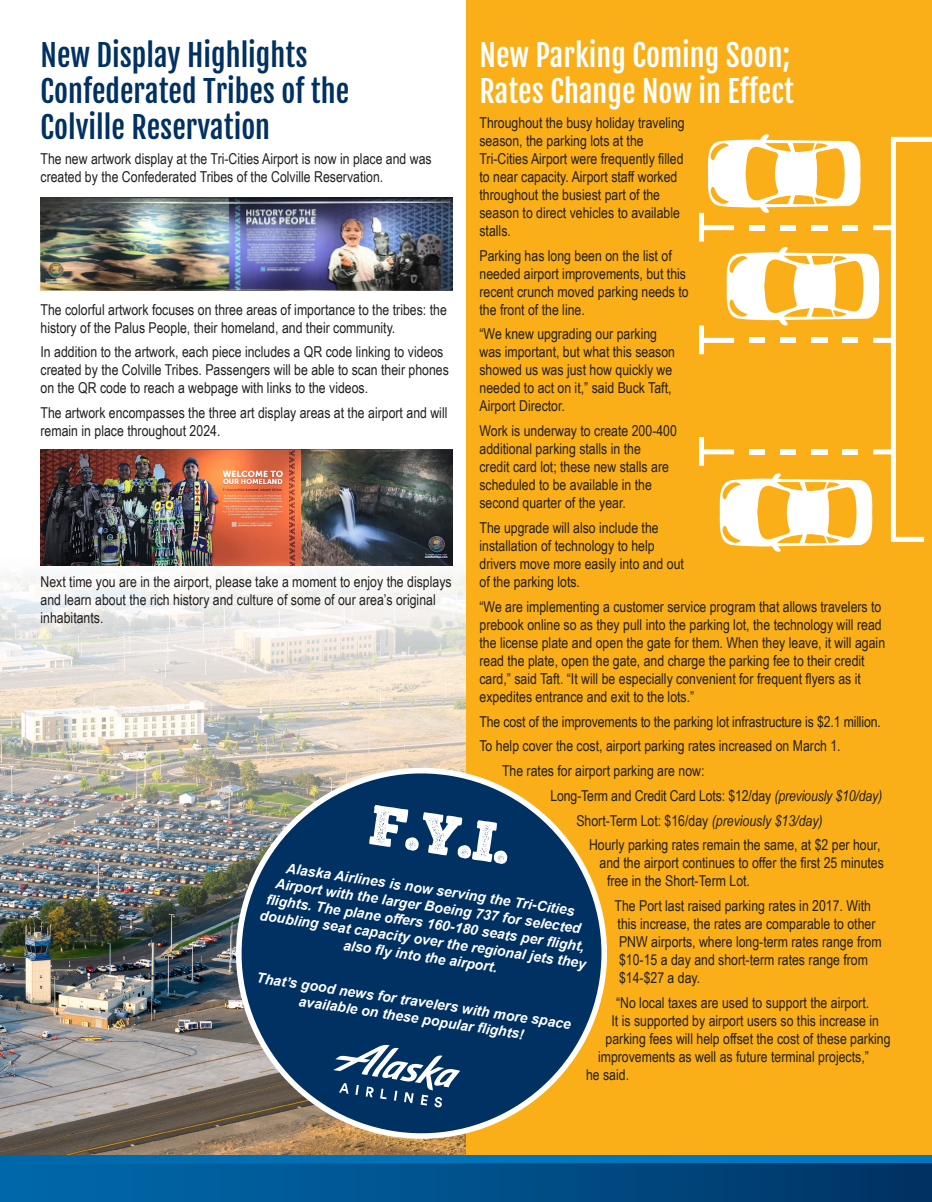
<style>
.page{position:relative;width:932px;height:1202px;background:#fff}
.page>*{position:absolute;margin:0;border:0;box-sizing:border-box;transform-origin:0 0}
.Section_Titles{font:30px/36px "Fjalla One";color:#003163}
.Section_Titles-2{font:30px/36px "Fjalla One";color:#fff}
.Main_Body_Text{font:15px/18px "Arial Narrow";color:#231f20}
.Main_Body_Text-2{font:italic 700 14.1px/16.8px "Arial";color:#fff;text-align:center}
.s1{font-style:italic}
</style>
<div class="page">
<img style="left:0;top:288px;width:466px;height:867px">
<div style="left:466px;top:0;width:466px;height:1162px;background:#faaf18"></div>
<svg style="left:219px;top:751px;width:388px;height:397px"></svg>
<svg style="left:369px;top:804px;width:138px;height:60px"></svg>
<svg style="left:333px;top:1044px;width:127px;height:63px"></svg>
<img style="left:40px;top:450px;width:412px;height:115px">
<img style="left:40px;top:197px;width:412px;height:93px">
<svg style="left:699px;top:134px;width:232px;height:418px"></svg>
<div style="left:749px;top:225px;width:16px;height:5px;background:#fff"></div>
<div style="left:780px;top:225px;width:16px;height:5px;background:#fff"></div>
<div style="left:810px;top:225px;width:17px;height:5px;background:#fff"></div>
<div style="left:841px;top:225px;width:16px;height:5px;background:#fff"></div>
<div style="left:0;top:1162px;width:932px;height:40px;background:linear-gradient(to right,#006baf,#003465)"></div>
<svg style="left:0;top:1155px;width:932px;height:7px;background:#0072b8"></svg>
<p class="Section_Titles" style="left:40px;top:37px;width:310px">New Display Highlights<br>Confederated Tribes of the<br>Colville Reservation</p>
<p class="Main_Body_Text" style="left:40px;top:149px;width:393px">The new artwork display at the Tri-Cities Airport is now in place and was created by the Confederated Tribes of the Colville Reservation.</p>
<p class="Section_Titles-2" style="left:479px;top:37px;width:316px">New Parking Coming Soon;<br>Rates Change Now in Effect</p>
<p class="Main_Body_Text" style="left:479px;top:113px;width:207px">Throughout the busy holiday traveling season, the parking lots at the Tri-Cities Airport were frequently filled to near capacity. Airport staff worked throughout the busiest part of the season to direct vehicles to available stalls.</p>
<p class="Main_Body_Text" style="left:479px;top:246px;width:211px">Parking has long been on the list of needed airport improvements, but this recent crunch moved parking needs to the front of the line.</p>
<p class="Main_Body_Text" style="left:479px;top:324px;width:197px">“We knew upgrading our parking was important, but what this season showed us was just how quickly we needed to act on it,” said Buck Taft,<br>Airport Director.</p>
<p class="Main_Body_Text" style="left:479px;top:421px;width:199px">Work is underway to create 200-400 additional parking stalls in the<br>credit card lot; these new stalls are scheduled to be available in the second quarter of the year.</p>
<p class="Main_Body_Text" style="left:479px;top:518px;width:206px">The upgrade will also include the installation of technology to help drivers move more easily into and out of the parking lots.</p>
<p class="Main_Body_Text" style="left:479px;top:597px;width:407px">“We are implementing a customer service program that allows travelers to prebook online so as they pull into the parking lot, the technology will read the license plate and open the gate for them. When they leave, it will again read the plate, open the gate, and charge the parking fee to their credit card,” said Taft. “It will be especially convenient for frequent flyers as it expedites entrance and exit to the lots.”</p>
<p class="Main_Body_Text" style="left:479px;top:711px;width:403px">The cost of the improvements to the parking lot infrastructure is $2.1 million.</p>
<p class="Main_Body_Text" style="left:479px;top:736px;width:362px">To help cover the cost, airport parking rates increased on March 1.</p>
<p class="Main_Body_Text" style="left:502px;top:761px;width:204px">The rates for airport parking are now:</p>
<p class="Main_Body_Text" style="left:550px;top:786px;width:333px">Long-Term and Credit Card Lots: $12/day <span class="s1">(previously $10/day)</span></p>
<p class="Main_Body_Text" style="left:576px;top:810px;width:248px">Short-Term Lot: $16/day <span class="s1">(previously $13/day)</span></p>
<p class="Main_Body_Text" style="left:589px;top:835px;width:293px">Hourly parking rates remain the same, at $2 per hour,</p>
<p class="Main_Body_Text" style="left:599px;top:853px;width:286px">and the airport continues to offer the first 25 minutes</p>
<p class="Main_Body_Text" style="left:607px;top:871px;width:144px">free in the Short-Term Lot.</p>
<p class="Main_Body_Text" style="left:614px;top:896px;width:268px">The Port last raised parking rates in 2017. With this increase, the rates are comparable to other PNW airports, where long-term rates range from $10-15 a day and short-term rates range from $14-$27 a day.</p>
<p class="Main_Body_Text" style="left:616px;top:993px;width:254px">“No local taxes are used to support the airport.</p>
<p class="Main_Body_Text" style="left:611px;top:1011px;width:269px">It is supported by airport users so this increase in</p>
<p class="Main_Body_Text" style="left:605px;top:1029px;width:286px">parking fees will help offset the cost of these parking</p>
<p class="Main_Body_Text" style="left:598px;top:1047px;width:272px">improvements as well as future terminal projects,”</p>
<p class="Main_Body_Text" style="left:586px;top:1065px;width:45px">he said.</p>
<p class="Main_Body_Text" style="left:40px;top:300px;width:408px">The colorful artwork focuses on three areas of importance to the tribes: the history of the Palus People, their homeland, and their community.</p>
<p class="Main_Body_Text" style="left:40px;top:342px;width:410px">In addition to the artwork, each piece includes a QR code linking to videos created by the Colville Tribes. Passengers will be able to scan their phones on the QR code to reach a webpage with links to the videos.</p>
<p class="Main_Body_Text" style="left:40px;top:403px;width:408px">The artwork encompasses the three art display areas at the airport and will remain in place throughout 2024.</p>
<p class="Main_Body_Text" style="left:40px;top:572px;width:412px">Next time you are in the airport, please take a moment to enjoy the displays and learn about the rich history and culture of some of our area’s original inhabitants.</p>
<p class="Main_Body_Text-2" style="left:268px;top:858px;width:331px;rotate:8deg">Alaska Airlines is now serving the Tri-Cities Airport with the larger Boeing 737 for selected<br>fl ights. The plane offers 160-180 seats per fl ight, doubling seat capacity over the regional jets they also fl y into the airport.</p>
<p class="Main_Body_Text-2" style="left:257px;top:970px;width:319px;rotate:8deg">That’s good news for travelers with more space available on these popular fl ights!</p>
</div>
